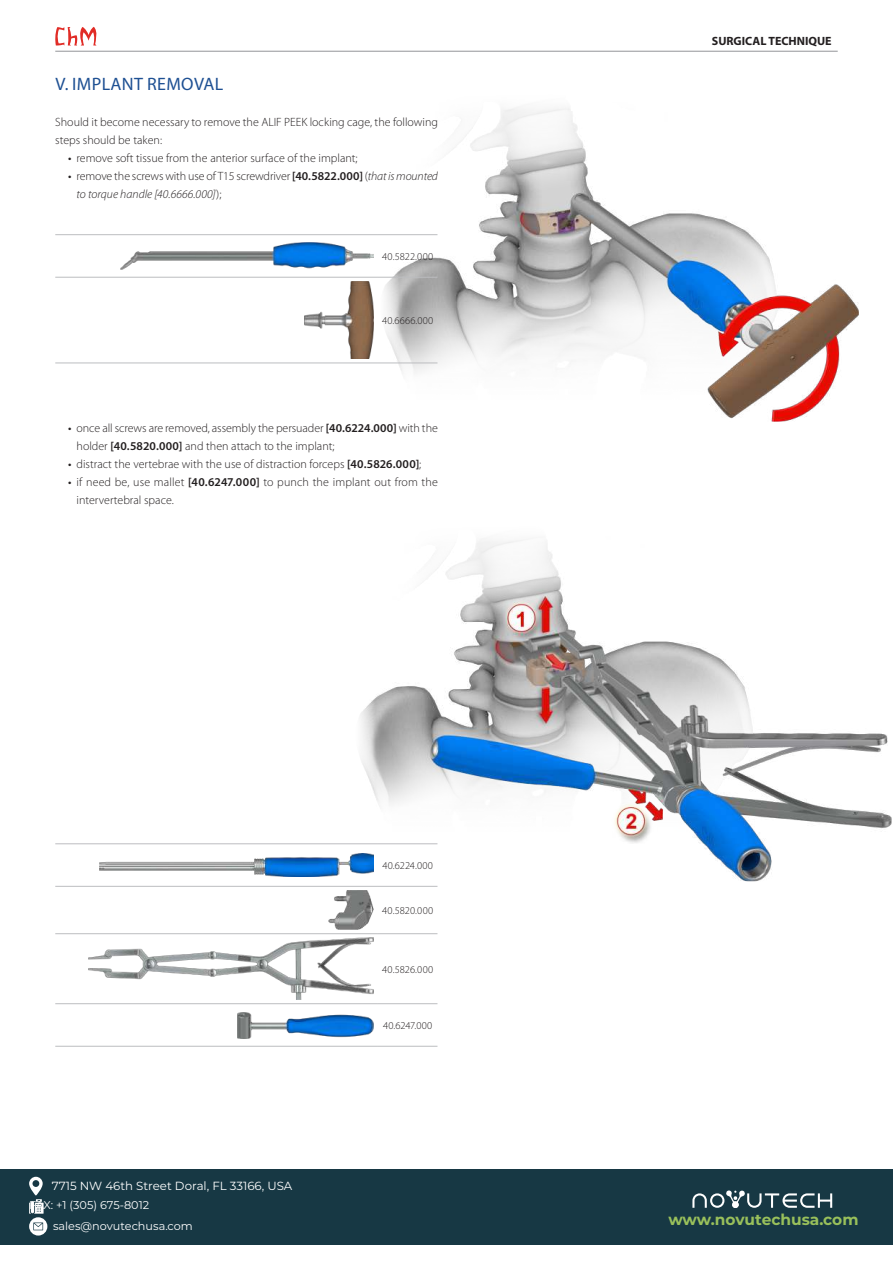
<style>
.page{position:relative;width:893px;height:1263px;background:#fff}
.page>*{position:absolute;margin:0;border:0;box-sizing:border-box;transform-origin:0 0}
.t1{font:18px "Myriad Pro";letter-spacing:.02em;color:#1e5093}
.t2{font:700 15.45px "Montserrat";color:#99c05b}
.t3{font:300 12px/18px "Myriad Pro";color:#231f20}
.t4{font:700 12px "Myriad Pro";color:#231f20}
.t5{font:700 12px "Arial";color:#fff}
.t6{font:11.85px "Montserrat";color:#fff}
.t7{font:11.25px/20.2px "Montserrat";color:#fff}
.t8{font:300 10.5px "Myriad Pro";letter-spacing:.015em;color:#231f20}
.s1{font-weight:400}
.s2{font-weight:600}
.s3{font-style:italic}
</style>
<div class="page">
<img style="left:342px;top:107px;width:517px;height:315px">
<img style="left:342px;top:539px;width:550px;height:343px">
<hr style="left:55px;top:234px;width:323px;height:1px;background:#bcbdc0">
<hr style="left:55px;top:277px;width:323px;height:1px;background:#bcbdc0">
<hr style="left:378px;top:234px;width:59px;height:1px;background:#bcbdc0">
<hr style="left:378px;top:277px;width:59px;height:1px;background:#bcbdc0">
<hr style="left:378px;top:363px;width:59px;height:1px;background:#bcbdc0">
<hr style="left:55px;top:363px;width:323px;height:1px;background:#bcbdc0">
<img style="left:120px;top:243px;width:254px;height:26px">
<img style="left:305px;top:281px;width:69px;height:78px">
<hr style="left:55px;top:843px;width:323px;height:1px;background:#bcbdc0">
<hr style="left:55px;top:886px;width:323px;height:1px;background:#bcbdc0">
<hr style="left:378px;top:843px;width:59px;height:1px;background:#bcbdc0">
<hr style="left:378px;top:886px;width:59px;height:1px;background:#bcbdc0">
<hr style="left:378px;top:933px;width:59px;height:1px;background:#bcbdc0">
<hr style="left:378px;top:1003px;width:59px;height:1px;background:#bcbdc0">
<hr style="left:378px;top:1046px;width:59px;height:1px;background:#bcbdc0">
<hr style="left:55px;top:933px;width:323px;height:1px;background:#bcbdc0">
<hr style="left:55px;top:1003px;width:323px;height:1px;background:#bcbdc0">
<hr style="left:55px;top:1046px;width:323px;height:1px;background:#bcbdc0">
<img style="left:99px;top:853px;width:275px;height:23px">
<img style="left:329px;top:890px;width:45px;height:39px">
<img style="left:89px;top:938px;width:285px;height:61px">
<img style="left:237px;top:1013px;width:137px;height:25px">
<svg style="left:55px;top:27px;width:41px;height:19px"></svg>
<hr style="left:55px;top:51px;width:783px;height:1px;background:#939598">
<div style="left:0;top:1169px;width:893px;height:76px;background:#173844"></div>
<svg style="left:29px;top:1177px;width:19px;height:59px"></svg>
<svg style="left:692px;top:1190px;width:140px;height:18px"></svg>
<h1 class="t1" style="left:55px;top:73px;width:169px">V. IMPLANT REMOVAL</h1>
<p class="t3" style="left:55px;top:113px;width:384px">Should it become necessary to remove the ALIF PEEK locking cage, the following steps should be taken:</p>
<p class="t3" style="left:68px;top:149px;width:291px"><span class="s1">•</span> remove soft tissue from the anterior surface of the implant;</p>
<p class="t3" style="left:77px;top:167px;width:363px;text-indent:-9px"><span class="s1">•</span> remove the screws with use of T15 screwdriver <span class="s2">[40.5822.000]</span> (<span class="s3">that is mounted to torque handle [40.6666.000]</span>);</p>
<p class="t8" style="left:382px;top:250px;width:53px">40.5822.000</p>
<p class="t8" style="left:382px;top:314px;width:53px">40.6666.000</p>
<p class="t3" style="left:77px;top:419px;width:363px;text-indent:-9px"><span class="s1">•</span> once all screws are removed, assembly the persuader <span class="s2">[40.6224.000]</span> with the holder <span class="s2">[40.5820.000]</span> and then attach to the implant;</p>
<p class="t3" style="left:68px;top:455px;width:355px"><span class="s1">•</span> distract the vertebrae with the use of distraction forceps <span class="s2">[40.5826.000]</span>;</p>
<p class="t3" style="left:77px;top:473px;width:363px;text-indent:-9px"><span class="s1">•</span> if need be, use mallet <span class="s2">[40.6247.000]</span> to punch the implant out from the intervertebral space.</p>
<p class="t8" style="left:382px;top:859px;width:52px">40.6224.000</p>
<p class="t8" style="left:382px;top:904px;width:52px">40.5820.000</p>
<p class="t8" style="left:382px;top:963px;width:52px">40.5826.000</p>
<p class="t6" style="left:52px;top:1177px;width:242px">7715 NW 46th Street Doral, FL 33166, USA</p>
<p class="t7" style="left:53px;top:1195px;width:141px;text-indent:-24px">FAX: +1 (305) 675-8012 sales@novutechusa.com</p>
<p class="t5" style="left:55px;top:1216px;width:32px">18/20</p>
<p class="t8" style="left:383px;top:1019px;width:51px">40.6247.000</p>
<p class="t4" style="left:712px;top:33px;width:121px">SURGICAL TECHNIQUE</p>
<p class="t2" style="left:668px;top:1208px;width:192px">www.novutechusa.com</p>
</div>
